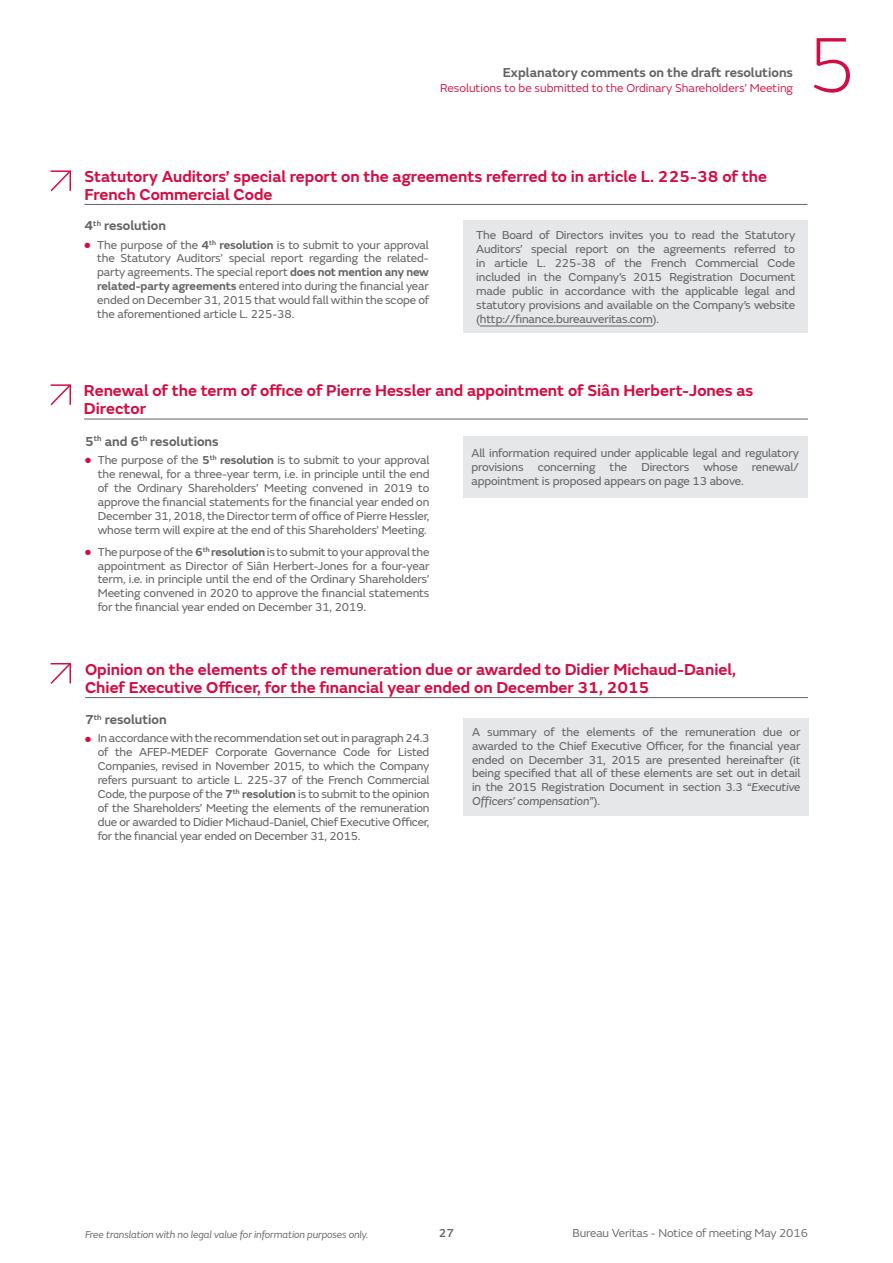
<style>
.page{position:relative;width:893px;height:1263px;background:#fff}
.page>*{position:absolute;margin:0;border:0;box-sizing:border-box;transform-origin:0 0}
.t1{font:200 81px "FS Emeric";color:#d20d44}
.t2{font:600 16.5px/18px "FS Emeric";color:#d20d44}
.t3{font:600 13.5px "FS Emeric";color:#636366}
.t4{font:12px/14px "FS Emeric";letter-spacing:-.01em;color:#636366;text-align:justify}
.t5{font:12px "FS Emeric";color:#d20d44}
.t6{font:12px "FS Emeric";letter-spacing:-.01em;color:#636366}
.t7{font:500 12px "FS Emeric";color:#636366}
.t8{font:italic 10.5px "FS Emeric";letter-spacing:-.01em;color:#636366}
.s1{color:#d20d44}
.s2{font-weight:600}
.s3{font-style:italic}
</style>
<div class="page">
<div style="left:463px;top:718px;width:346px;height:97px;background:#e6e7e9"></div>
<hr style="left:84px;top:419px;width:724px;height:1px;background:#636366">
<hr style="left:85px;top:204px;width:722px;height:1px;background:#636366">
<hr style="left:85px;top:697px;width:723px;height:1px;background:#636366">
<svg style="left:50px;top:170px;width:21px;height:22px"></svg>
<svg style="left:50px;top:384px;width:21px;height:22px"></svg>
<svg style="left:50px;top:663px;width:21px;height:21px"></svg>
<div style="left:463px;top:220px;width:345px;height:113px;background:#e6e7e9"></div>
<hr style="left:480px;top:326px;width:173px;height:1px;background:#636366">
<div style="left:463px;top:436px;width:344px;height:62px;background:#e6e7e9"></div>
<p class="t3" style="left:503px;top:67px;width:292px">Explanatory comments on the draft resolutions</p>
<p class="t5" style="left:440px;top:83px;width:354px">Resolutions to be submitted to the Ordinary Shareholders’ Meeting</p>
<h1 class="t1" style="left:808px;top:34px;width:50px">5</h1>
<h2 class="t2" style="left:85px;top:169px;width:684px">Statutory Auditors’ special report on the agreements referred to in article L. 225-38 of the<br>French Commercial Code</h2>
<p class="t3" style="left:85px;top:221px;width:83px">4<sup>th</sup> resolution</p>
<p class="t4" style="left:97px;top:239px;width:333px;text-indent:-13px"><span class="s1">●</span> The purpose of the <span class="s2">4</span><sup>th</sup> <span class="s2">resolution</span> is to submit to your approval the Statutory Auditors’ special report regarding the related&shy;party agreements. The special report <span class="s2">does not mention any new related-party agreements</span> entered into during the financial year ended on December 31, 2015 that would fall within the scope of the aforementioned article L. 225-38.</p>
<p class="t4" style="left:476px;top:230px;width:321px">The Board of Directors invites you to read the Statutory Auditors’ special report on the agreements referred to in article L. 225-38 of the French Commercial Code included in the Company’s 2015 Registration Document made public in accordance with the applicable legal and statutory provisions and available on the Company’s website (http://finance.bureauveritas.com).</p>
<h2 class="t2" style="left:84px;top:383px;width:671px">Renewal of the term of office of Pierre Hessler and appointment of Siân Herbert-Jones as<br>Director</h2>
<p class="t3" style="left:85px;top:436px;width:135px">5<sup>th</sup> and 6<sup>th</sup> resolutions</p>
<p class="t4" style="left:98px;top:454px;width:333px;text-indent:-13px"><span class="s1">●</span> The purpose of the <span class="s2">5</span><sup>th</sup> <span class="s2">resolution</span> is to submit to your approval the renewal, for a three-year term, i.e. in principle until the end of the Ordinary Shareholders’ Meeting convened in 2019 to approve the financial statements for the financial year ended on December 31, 2018, the Director term of office of Pierre Hessler, whose term will expire at the end of this Shareholders’ Meeting.</p>
<p class="t4" style="left:98px;top:546px;width:333px;text-indent:-13px"><span class="s1">●</span> The purpose of the <span class="s2">6</span><sup>th</sup> <span class="s2">resolution</span> is to submit to your approval the appointment as Director of Siân Herbert-Jones for a four-year term, i.e. in principle until the end of the Ordinary Shareholders’ Meeting convened in 2020 to approve the financial statements for the financial year ended on December 31, 2019.</p>
<p class="t4" style="left:471px;top:448px;width:329px">All information required under applicable legal and regulatory provisions concerning the Directors whose renewal/ appointment is proposed appears on page 13 above.</p>
<h2 class="t2" style="left:85px;top:662px;width:652px">Opinion on the elements of the remuneration due or awarded to Didier Michaud-Daniel,<br>Chief Executive Officer, for the financial year ended on December 31, 2015</h2>
<p class="t3" style="left:85px;top:715px;width:83px">7<sup>th</sup> resolution</p>
<p class="t4" style="left:98px;top:733px;width:333px;text-indent:-13px"><span class="s1">●</span> In accordance with the recommendation set out in paragraph 24.3 of the AFEP-MEDEF Corporate Governance Code for Listed Companies, revised in November 2015, to which the Company refers pursuant to article L. 225-37 of the French Commercial Code, the purpose of the <span class="s2">7</span><sup>th</sup> <span class="s2">resolution</span> is to submit to the opinion of the Shareholders’ Meeting the elements of the remuneration due or awarded to Didier Michaud-Daniel, Chief Executive Officer, for the financial year ended on December 31, 2015.</p>
<p class="t4" style="left:472px;top:726px;width:330px">A summary of the elements of the remuneration due or awarded to the Chief Executive Officer, for the financial year ended on December 31, 2015 are presented hereinafter (it being specified that all of these elements are set out in detail in the 2015 Registration Document in section 3.3 “<span class="s3">Executive Officers’ compensation</span> ”).</p>
<p class="t8" style="left:85px;top:1230px;width:285px">Free translation with no legal value for information purposes only.</p>
<p class="t7" style="left:439px;top:1228px;width:17px">27</p>
<p class="t6" style="left:572px;top:1228px;width:237px">Bureau Veritas - Notice of meeting May 2016</p>
</div>
